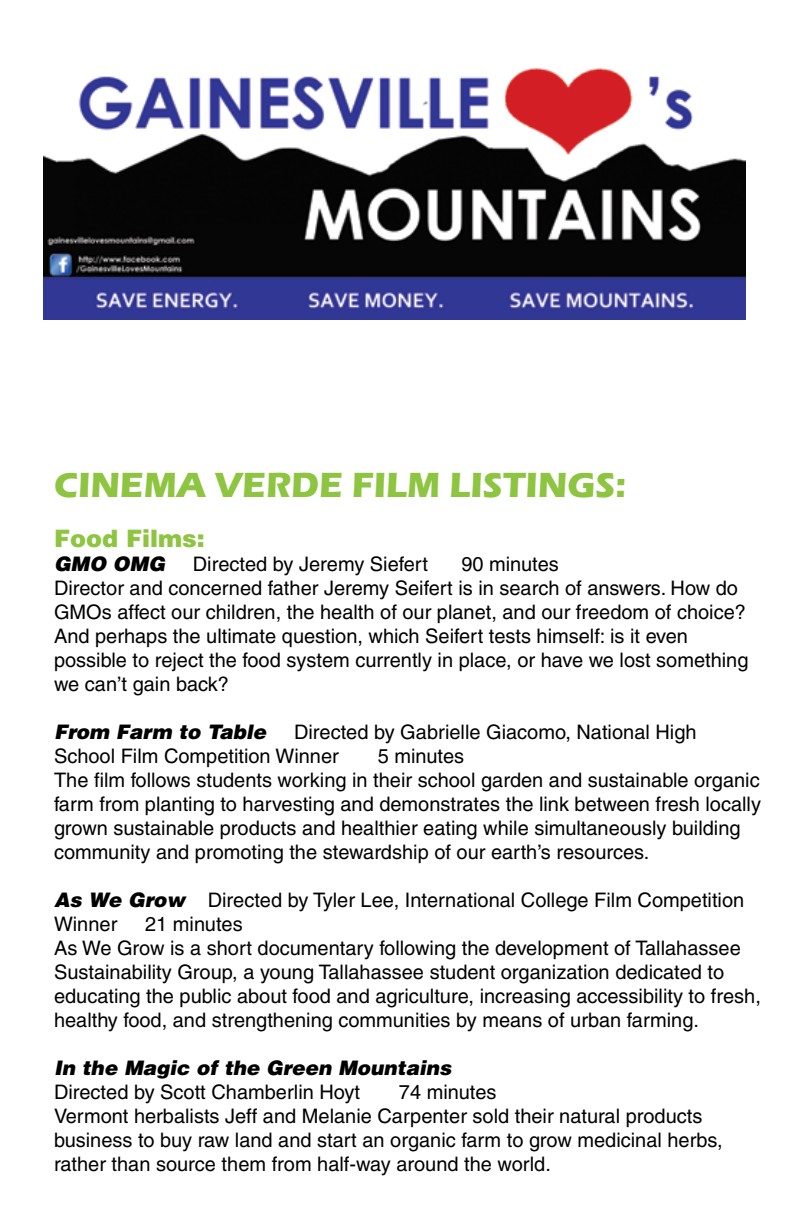
<style>
.page{position:relative;width:792px;height:1224px;background:#fff}
.page>*{position:absolute;margin:0;border:0;box-sizing:border-box;transform-origin:0 0}
.t1{font:700 36px "Eras ITC";color:#8dc440}
.t2{font:900 24px "Helvetica";color:#8dc440}
.t3{font:20px/24px "Helvetica";color:#000}
.t4{font:italic 900 20px "Helvetica";color:#000}
.s1{font-weight:900;font-style:italic}
</style>
<div class="page">
<img style="left:43px;top:68px;width:703px;height:252px">
<h1 class="t1" style="left:54px;top:465px;width:574px">CINEMA VERDE FILM LISTINGS:</h1>
<p class="t2" style="left:54px;top:522px;width:152px">Food Films:</p>
<p class="t4" style="left:54px;top:550px;width:113px">GMO OMG</p>
<p class="t3" style="left:193px;top:552px;width:237px">Directed by Jeremy Siefert</p>
<p class="t3" style="left:54px;top:552px;width:696px;text-indent:407px">90 minutes<br>Director and concerned father Jeremy Seifert is in search of answers. How do GMOs affect our children, the health of our planet, and our freedom of choice?<br>And perhaps the ultimate question, which Seifert tests himself: is it even possible to reject the food system currently in place, or have we lost something we can’t gain back?</p>
<p class="t4" style="left:54px;top:718px;width:214px">From Farm to Table</p>
<p class="t3" style="left:54px;top:720px;width:644px;text-indent:240px">Directed by Gabrielle Giacomo, National High<br>School Film Competition Winner</p>
<p class="t3" style="left:54px;top:744px;width:709px;text-indent:324px">5 minutes<br>The film follows students working in their school garden and sustainable organic farm from planting to harvesting and demonstrates the link between fresh locally grown sustainable products and healthier eating while simultaneously building community and promoting the stewardship of our earth’s resources.</p>
<p class="t3" style="left:54px;top:888px;width:692px"><span class="s1">As We Grow</span> Directed by Tyler Lee, International College Film Competition<br>Winner</p>
<p class="t3" style="left:54px;top:912px;width:708px;text-indent:91px">21 minutes<br>As We Grow is a short documentary following the development of Tallahassee Sustainability Group, a young Tallahassee student organization dedicated to educating the public about food and agriculture, increasing accessibility to fresh, healthy food, and strengthening communities by means of urban farming.</p>
<p class="t4" style="left:54px;top:1054px;width:399px">In the Magic of the Green Mountains</p>
<p class="t3" style="left:54px;top:1080px;width:308px">Directed by Scott Chamberlin Hoyt</p>
<p class="t3" style="left:54px;top:1080px;width:670px;text-indent:345px">74 minutes<br>Vermont herbalists Jeff and Melanie Carpenter sold their natural products business to buy raw land and start an organic farm to grow medicinal herbs, rather than source them from half-way around the world.</p>
</div>
